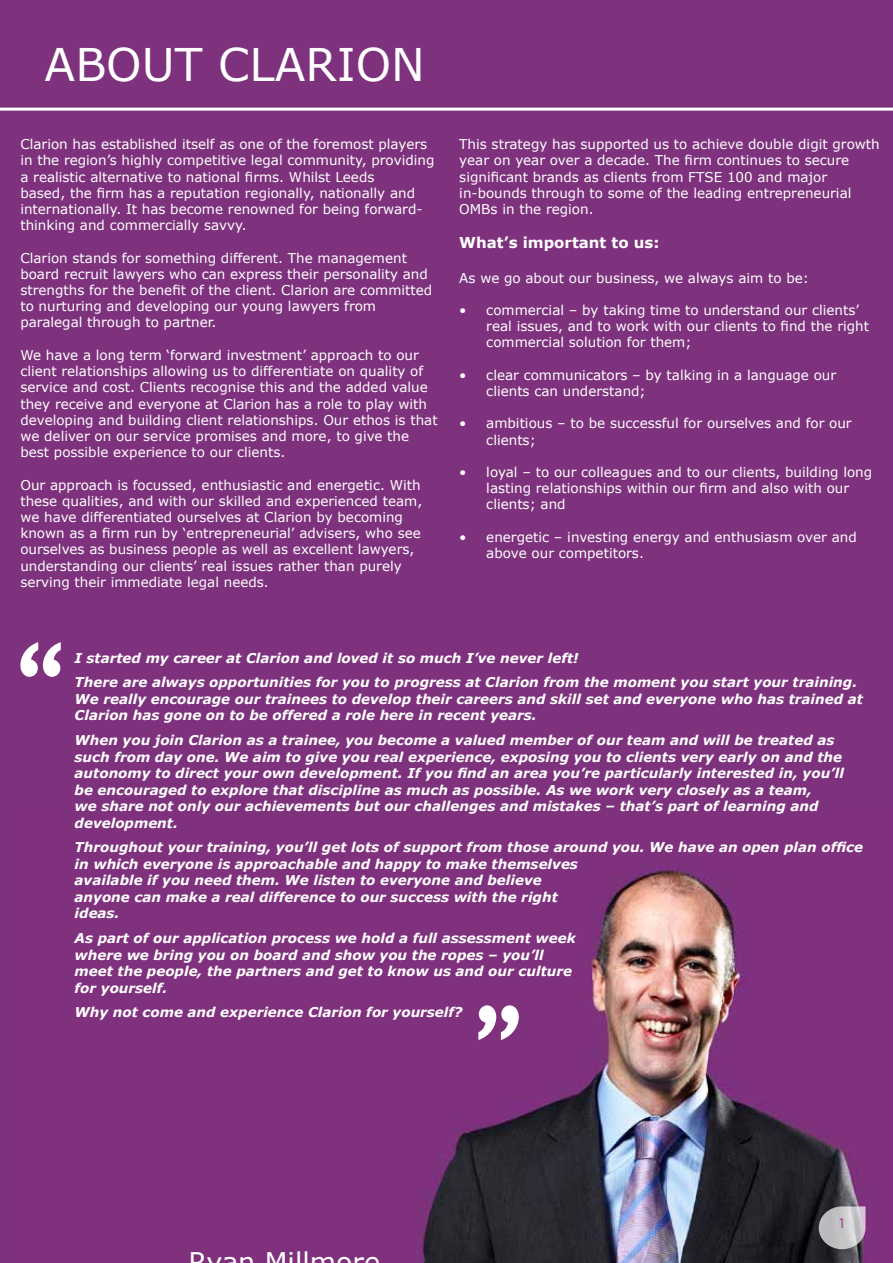
<style>
.page{position:relative;width:893px;height:1263px;background:#7e327d}
.page>*{position:absolute;margin:0;border:0;box-sizing:border-box;transform-origin:0 0}
.t1{font:45px "MS Reference Sans Serif";color:#fff}
.t2{font:27px "MS Reference Sans Serif";color:#fff}
.t3{font:700 15px "MS Reference Sans Serif";color:#fff}
.t4{font:15px "Myriad Pro";color:#9f4295}
.t5{font:13.5px/16.2px "MS Reference Sans Serif";color:#fff}
.t6{font:italic 700 13.5px/16.5px "MS Reference Sans Serif";color:#fff}
</style>
<div class="page">
<img style="left:422px;top:868px;width:445px;height:395px">
<svg style="left:20px;top:642px;width:41px;height:35px"></svg>
<svg style="left:478px;top:1005px;width:41px;height:35px"></svg>
<hr style="left:0;top:108px;width:893px;height:3px;background:#fff">
<svg style="left:819px;top:1206px;width:46px;height:43px;background:#aeacb0"></svg>
<h1 class="t1" style="left:45px;top:36px;width:382px">ABOUT CLARION</h1>
<p class="t5" style="left:20px;top:136px;width:416px">Clarion has established itself as one of the foremost players in the region’s highly competitive legal community, providing a realistic alternative to national firms. Whilst Leeds<br>based, the firm has a reputation regionally, nationally and internationally. It has become renowned for being forward&shy;thinking and commercially savvy.</p>
<p class="t5" style="left:20px;top:249px;width:413px">Clarion stands for something different. The management board recruit lawyers who can express their personality and strengths for the benefit of the client. Clarion are committed to nurturing and developing our young lawyers from paralegal through to partner.</p>
<p class="t5" style="left:20px;top:346px;width:419px">We have a long term ‘forward investment’ approach to our client relationships allowing us to differentiate on quality of service and cost. Clients recognise this and the added value they receive and everyone at Clarion has a role to play with developing and building client relationships. Our ethos is that we deliver on our service promises and more, to give the best possible experience to our clients.</p>
<p class="t5" style="left:20px;top:476px;width:403px">Our approach is focussed, enthusiastic and energetic. With these qualities, and with our skilled and experienced team, we have differentiated ourselves at Clarion by becoming known as a firm run by ‘entrepreneurial’ advisers, who see ourselves as business people as well as excellent lawyers, understanding our clients’ real issues rather than purely serving their immediate legal needs.</p>
<p class="t5" style="left:459px;top:136px;width:422px">This strategy has supported us to achieve double digit growth year on year over a decade. The firm continues to secure significant brands as clients from FTSE 100 and major in-bounds through to some of the leading entrepreneurial OMBs in the region.</p>
<p class="t3" style="left:459px;top:233px;width:202px">What’s important to us:</p>
<p class="t5" style="left:459px;top:269px;width:351px">As we go about our business, we always aim to be:</p>
<p class="t5" style="left:486px;top:301px;width:384px;text-indent:-27px">• commercial – by taking time to understand our clients’ real issues, and to work with our clients to find the right commercial solution for them;</p>
<p class="t5" style="left:486px;top:366px;width:351px;text-indent:-27px">• clear communicators – by talking in a language our clients can understand;</p>
<p class="t5" style="left:486px;top:415px;width:367px;text-indent:-27px">• ambitious – to be successful for ourselves and for our clients;</p>
<p class="t5" style="left:486px;top:463px;width:387px;text-indent:-27px">• loyal – to our colleagues and to our clients, building long lasting relationships within our firm and also with our clients; and</p>
<p class="t5" style="left:486px;top:528px;width:372px;text-indent:-27px">• energetic – investing energy and enthusiasm over and above our competitors.</p>
<p class="t6" style="left:75px;top:645px;width:784px;line-height:24.8px">I started my career at Clarion and loved it so much I’ve never left!<br>There are always opportunities for you to progress at Clarion from the moment you start your training.</p>
<p class="t6" style="left:75px;top:690px;width:790px">We really encourage our trainees to develop their careers and skill set and everyone who has trained at<br>Clarion has gone on to be offered a role here in recent years.</p>
<p class="t6" style="left:75px;top:731px;width:771px">When you join Clarion as a trainee, you become a valued member of our team and will be treated as such from day one. We aim to give you real experience, exposing you to clients very early on and the autonomy to direct your own development. If you find an area you’re particularly interested in, you’ll be encouraged to explore that discipline as much as possible. As we work very closely as a team,<br>we share not only our achievements but our challenges and mistakes – that’s part of learning and development.</p>
<p class="t6" style="left:75px;top:839px;width:790px">Throughout your training, you’ll get lots of support from those around you. We have an open plan office</p>
<p class="t6" style="left:75px;top:855px;width:505px">in which everyone is approachable and happy to make themselves available if you need them. We listen to everyone and believe anyone can make a real difference to our success with the right ideas.</p>
<p class="t6" style="left:75px;top:929px;width:503px">As part of our application process we hold a full assessment week where we bring you on board and show you the ropes – you’ll meet the people, the partners and get to know us and our culture for yourself.</p>
<p class="t6" style="left:75px;top:1004px;width:389px">Why not come and experience Clarion for yourself?</p>
<h2 class="t2" style="left:189px;top:1245px;width:20px">R</h2>
<h2 class="t2" style="left:265px;top:1245px;width:46px">Mill</h2>
<p class="t4" style="left:838px;top:1214px;width:9px">1</p>
</div>
